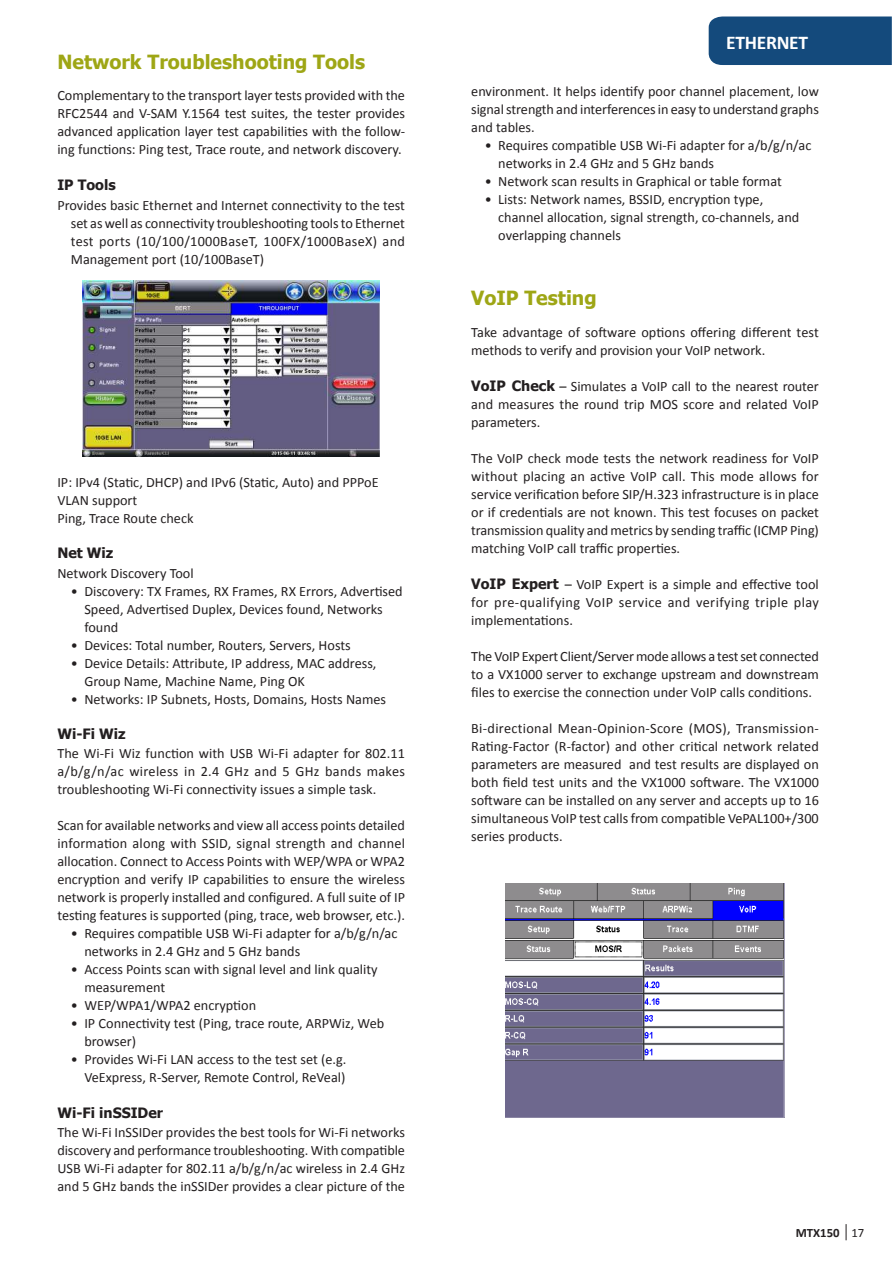
<style>
.page{position:relative;width:893px;height:1263px;background:#fff}
.page>*{position:absolute;margin:0;border:0;box-sizing:border-box;transform-origin:0 0}
.t1{font:700 19.5px "Tahoma";color:#9ea615}
.t2{font:700 19.5px "Calibri";letter-spacing:-.015em;color:#fff}
.t3{font:14.25px/18px "Calibri";color:#231f20;text-align:justify}
.t4{font:700 14.25px "Tahoma";color:#231f20}
.t5{font:700 12.75px "Calibri";color:#231f20}
.s1{font-family:"Tahoma";font-weight:700}
.s2{font-weight:400}
</style>
<div class="page">
<svg style="left:846px;top:1224px;width:1px;height:16px"></svg>
<div style="left:709px;top:17px;width:183px;height:48px;background:#144a7c"></div>
<img style="left:82px;top:280px;width:298px;height:176px">
<img style="left:505px;top:884px;width:280px;height:234px">
<h1 class="t1" style="left:57px;top:48px;width:309px">Network Troubleshooting Tools</h1>
<p class="t3" style="left:57px;top:86px;width:349px">Complementary to the transport layer tests provided with the RFC2544 and V-SAM Y.1564 test suites, the tester provides advanced application layer test capabilities with the follow&shy;ing functions: Ping test, Trace route, and network discovery.</p>
<p class="t4" style="left:57px;top:175px;width:60px">IP Tools</p>
<p class="t3" style="left:71px;top:195px;width:336px;text-indent:-14px">Provides basic Ethernet and Internet connectivity to the test set as well as connectivity troubleshooting tools to Ethernet test ports (10/100/1000BaseT, 100FX/1000BaseX) and Management port (10/100BaseT)</p>
<p class="t3" style="left:57px;top:473px;width:323px;text-align:left">IP: IPv4 (Static, DHCP) and IPv6 (Static, Auto) and PPPoE<br>VLAN support<br>Ping, Trace Route check</p>
<p class="t4" style="left:57px;top:543px;width:58px">Net Wiz</p>
<p class="t3" style="left:57px;top:564px;width:138px">Network Discovery Tool</p>
<p class="t3" style="left:84px;top:582px;width:320px;text-align:left;text-indent:-14px">• Discovery: TX Frames, RX Frames, RX Errors, Advertised<br>Speed, Advertised Duplex, Devices found, Networks found</p>
<p class="t3" style="left:71px;top:636px;width:281px">• Devices: Total number, Routers, Servers, Hosts</p>
<p class="t3" style="left:84px;top:654px;width:294px;text-indent:-14px">• Device Details: Attribute, IP address, MAC address,<br>Group Name, Machine Name, Ping OK</p>
<p class="t3" style="left:71px;top:690px;width:317px">• Networks: IP Subnets, Hosts, Domains, Hosts Names</p>
<p class="t4" style="left:57px;top:724px;width:70px">Wi-Fi Wiz</p>
<p class="t3" style="left:57px;top:744px;width:349px">The Wi-Fi Wiz function with USB Wi-Fi adapter for 802.11 a/b/g/n/ac wireless in 2.4 GHz and 5 GHz bands makes troubleshooting Wi-Fi connectivity issues a simple task.</p>
<p class="t3" style="left:57px;top:816px;width:349px">Scan for available networks and view all access points detailed information along with SSID, signal strength and channel allocation. Connect to Access Points with WEP/WPA or WPA2 encryption and verify IP capabilities to ensure the wireless network is properly installed and configured. A full suite of IP testing features is supported (ping, trace, web browser, etc.).</p>
<p class="t3" style="left:84px;top:924px;width:315px;text-indent:-14px">• Requires compatible USB Wi-Fi adapter for a/b/g/n/ac networks in 2.4 GHz and 5 GHz bands</p>
<p class="t3" style="left:84px;top:960px;width:295px;text-indent:-14px">• Access Points scan with signal level and link quality measurement</p>
<p class="t3" style="left:71px;top:996px;width:187px">• WEP/WPA1/WPA2 encryption</p>
<p class="t3" style="left:84px;top:1014px;width:301px;text-indent:-14px">• IP Connectivity test (Ping, trace route, ARPWiz, Web browser)</p>
<p class="t3" style="left:71px;top:1050px;width:277px;text-align:right">• Provides Wi-Fi LAN access to the test set (e.g.<br>VeExpress, R-Server, Remote Control, ReVeal)</p>
<p class="t4" style="left:57px;top:1102px;width:107px">Wi-Fi inSSIDer</p>
<p class="t3" style="left:57px;top:1123px;width:349px">The Wi-Fi InSSIDer provides the best tools for Wi-Fi networks discovery and performance troubleshooting. With compatible USB Wi-Fi adapter for 802.11 a/b/g/n/ac wireless in 2.4 GHz and 5 GHz bands the inSSIDer provides a clear picture of the</p>
<h1 class="t2" style="left:726px;top:29px;width:83px">ETHERNET</h1>
<p class="t3" style="left:471px;top:82px;width:349px">environment. It helps identify poor channel placement, low signal strength and interferences in easy to understand graphs and tables.</p>
<p class="t3" style="left:498px;top:136px;width:315px;text-indent:-14px">• Requires compatible USB Wi-Fi adapter for a/b/g/n/ac networks in 2.4 GHz and 5 GHz bands</p>
<p class="t3" style="left:485px;top:172px;width:299px">• Network scan results in Graphical or table format</p>
<p class="t3" style="left:498px;top:190px;width:303px;text-align:left;text-indent:-14px">• Lists: Network names, BSSID, encryption type, channel allocation, signal strength, co-channels, and overlapping channels</p>
<h1 class="t1" style="left:471px;top:284px;width:127px">VoIP Testing</h1>
<p class="t3" style="left:471px;top:323px;width:349px">Take advantage of software options offering different test methods to verify and provision your VoIP network.</p>
<p class="t3" style="left:471px;top:377px;width:349px"><span class="s1">VoIP Check</span> – Simulates a VoIP call to the nearest router and measures the round trip MOS score and related VoIP parameters.</p>
<p class="t3" style="left:471px;top:449px;width:349px">The VoIP check mode tests the network readiness for VoIP without placing an active VoIP call. This mode allows for service verification before SIP/H.323 infrastructure is in place or if credentials are not known. This test focuses on packet transmission quality and metrics by sending traffic (ICMP Ping) matching VoIP call traffic properties.</p>
<p class="t3" style="left:471px;top:575px;width:349px"><span class="s1">VoIP Expert</span> – VoIP Expert is a simple and effective tool for pre-qualifying VoIP service and verifying triple play implementations.</p>
<p class="t3" style="left:471px;top:647px;width:349px">The VoIP Expert Client/Server mode allows a test set connected to a VX1000 server to exchange upstream and downstream files to exercise the connection under VoIP calls conditions.</p>
<p class="t3" style="left:471px;top:719px;width:349px">Bi-directional Mean-Opinion-Score (MOS), Transmission-Rating-Factor (R-factor) and other critical network related parameters are measured and test results are displayed on both field test units and the VX1000 software. The VX1000 software can be installed on any server and accepts up to 16 simultaneous VoIP test calls from compatible VePAL100+/300 series products.</p>
<p class="t5" style="left:796px;top:1223px;width:70px">MTX150 <span class="s2">17</span></p>
</div>
